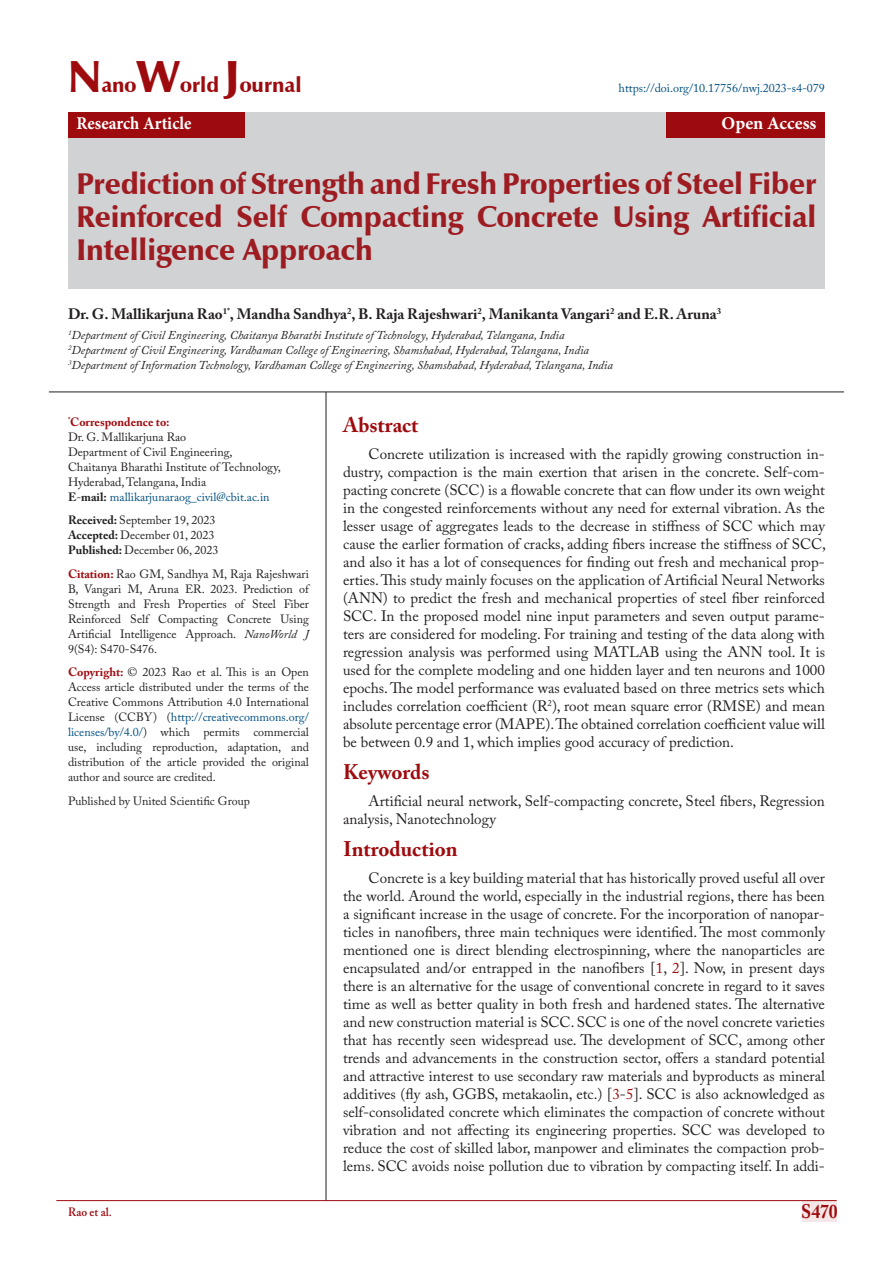
<style>
.page{position:relative;width:893px;height:1263px;background:#fff}
.page>*{position:absolute;margin:0;border:0;box-sizing:border-box;transform-origin:0 0}
.t1{font:900 30px/33px "Zapf Humanist 601 BT";letter-spacing:-.005em;color:#9d1c21;text-align:justify}
.HEADING-NEW-01{font:700 21px "Adobe Caslon Pro";color:#9e0b0f}
.t2{font:900 21px "Zapf Humanist 601 BT";color:#9e0b0f}
.t3{font:700 19.5px "Adobe Caslon Pro";color:#9e0b0f;scale:.9 1}
.t4{font:700 18px "Minion Pro";color:#fff;scale:.93 1}
.t5{font:700 18px "Minion Pro";color:#fff}
.PARA-NEW{font:15px/18px "Adobe Caslon Pro";color:#231f20;text-align:justify}
.t6{font:700 15px "Adobe Caslon Pro";color:#231f20}
.t7{font:12px/15px "Adobe Caslon Pro";color:#231f20;text-align:justify}
.t8{font:italic 12px "Adobe Caslon Pro";color:#231f20}
.t9{font:12px "Adobe Caslon Pro";color:#005082}
.t10{font:700 12px "Adobe Caslon Pro";color:#9e0b0f}
.t11{font:600 12px "Adobe Caslon Pro";color:#9e0b0f;scale:.95 1}
.s1{font-size:45px}
.s2{font-weight:700;color:#231f20}
.s3{color:#231f20}
.s4{font-weight:700}
.s5{font-weight:700;color:#9e0b0f}
.s6{font-style:italic}
.s7{color:#005082}
.s8{color:#9e0b0f}
</style>
<div class="page">
<div style="left:802px;top:1200px;width:35px;height:21px;background:#f5e7e7"></div>
<hr style="left:56px;top:1200px;width:781px;height:1px;background:#9e0b0f">
<div style="left:68px;top:112px;width:757px;height:177px;background:#d1d2d4"></div>
<div style="left:68px;top:112px;width:177px;height:26px;background:#9e0b0f"></div>
<div style="left:666px;top:112px;width:159px;height:26px;background:#9e0b0f"></div>
<hr style="left:326px;top:392px;width:1px;height:808px;background:#231f20">
<hr style="left:49px;top:392px;width:795px;height:1px;background:#231f20">
<p class="t2" style="left:68px;top:72px;width:235px"><span class="s1">N</span>ano<span class="s1">W</span>orld <span class="s1">J</span>ournal</p>
<p class="t4" style="left:77px;top:111px;width:125px">Research Article</p>
<p class="t5" style="left:721px;top:111px;width:96px">Open Access</p>
<p class="t9" style="left:619px;top:81px;width:208px">https://doi.org/10.17756/nwj.2023-s4-079</p>
<p class="t1" style="left:77px;top:167px;width:741px">Prediction of Strength and Fresh Properties of Steel Fiber Reinforced Self Compacting Concrete Using Artificial Intelligence Approach</p>
<p class="t6" style="left:68px;top:305px;width:655px">Dr. G. Mallikarjuna Rao<sup>1*</sup>, Mandha Sandhya<sup>2</sup>, B. Raja Rajeshwari<sup>2</sup>, Manikanta Vangari<sup>2</sup> and E.R. Aruna<sup>3</sup></p>
<p class="t8" style="left:68px;top:328px;width:498px"><sup>1</sup>Department of Civil Engineering, Chaitanya Bharathi Institute of Technology, Hyderabad, Telangana, India</p>
<p class="t8" style="left:68px;top:343px;width:522px"><sup>2</sup>Department of Civil Engineering, Vardhaman College of Engineering, Shamshabad, Hyderabad, Telangana, India</p>
<p class="t8" style="left:68px;top:358px;width:546px"><sup>3</sup>Department of Information Technology, Vardhaman College of Engineering, Shamshabad, Hyderabad, Telangana, India</p>
<p class="t10" style="left:68px;top:415px;width:103px"><sup>*</sup>Correspondence to:</p>
<p class="t7" style="left:68px;top:429px;width:120px">Dr. G. Mallikarjuna Rao</p>
<p class="t7" style="left:68px;top:444px;width:166px">Department of Civil Engineering,</p>
<p class="t7" style="left:68px;top:459px;width:214px">Chaitanya Bharathi Institute of Technology,</p>
<p class="t7" style="left:68px;top:474px;width:140px">Hyderabad, Telangana, India</p>
<p class="t9" style="left:68px;top:490px;width:203px"><span class="s2">E</span><span class="s3">-</span><span class="s2">mail:</span> mallikarjunaraog_civil@cbit.ac.in</p>
<p class="t7" style="left:68px;top:513px;width:152px;text-align:left"><span class="s4">Received:</span> September 19, 2023<br><span class="s4">Accepted:</span> December 01, 2023<br><span class="s4">Published:</span> December 06, 2023</p>
<p class="t7" style="left:68px;top:566px;width:242px"><span class="s5">Citation:</span> Rao GM, Sandhya M, Raja Rajeshwari B, Vangari M, Aruna ER. 2023. Prediction of Strength and Fresh Properties of Steel Fiber Reinforced Self Compacting Concrete Using Artificial Intelligence Approach. <span class="s6">NanoWorld J </span>9(S4): S470-S476.</p>
<p class="t7" style="left:68px;top:665px;width:242px"><span class="s5">Copyright:</span> © 2023 Rao et al. This is an Open Access article distributed under the terms of the Creative Commons Attribution 4.0 International License (CCBY) (<span class="s7">http://creativecommons.org/ licenses/by/4.0/</span>) which permits commercial use, including reproduction, adaptation, and distribution of the article provided the original author and source are credited.</p>
<p class="t7" style="left:68px;top:793px;width:183px">Published by United Scientific Group</p>
<p class="HEADING-NEW-01" style="left:343px;top:413px;width:77px">Abstract</p>
<p class="PARA-NEW" style="left:343px;top:445px;width:484px;text-indent:26px">Concrete utilization is increased with the rapidly growing construction in&shy;dustry, compaction is the main exertion that arisen in the concrete. Self-com&shy;pacting concrete (SCC) is a flowable concrete that can flow under its own weight in the congested reinforcements without any need for external vibration. As the lesser usage of aggregates leads to the decrease in stiffness of SCC which may cause the earlier formation of cracks, adding fibers increase the stiffness of SCC, and also it has a lot of consequences for finding out fresh and mechanical prop&shy;erties. This study mainly focuses on the application of Artificial Neural Networks (ANN) to predict the fresh and mechanical properties of steel fiber reinforced SCC. In the proposed model nine input parameters and seven output parame&shy;ters are considered for modeling. For training and testing of the data along with regression analysis was performed using MATLAB using the ANN tool. It is used for the complete modeling and one hidden layer and ten neurons and 1000 epochs. The model performance was evaluated based on three metrics sets which includes correlation coefficient (R<sup>2</sup>), root mean square error (RMSE) and mean absolute percentage error (MAPE). The obtained correlation coefficient value will be between 0.9 and 1, which implies good accuracy of prediction.</p>
<p class="HEADING-NEW-01" style="left:343px;top:760px;width:88px">Keywords</p>
<p class="PARA-NEW" style="left:343px;top:792px;width:483px;text-indent:26px">Artificial neural network, Self-compacting concrete, Steel fibers, Regression analysis, Nanotechnology</p>
<p class="HEADING-NEW-01" style="left:343px;top:837px;width:116px">Introduction</p>
<p class="PARA-NEW" style="left:343px;top:869px;width:483px;text-indent:26px">Concrete is a key building material that has historically proved useful all over the world. Around the world, especially in the industrial regions, there has been a significant increase in the usage of concrete. For the incorporation of nanopar&shy;ticles in nanofibers, three main techniques were identified. The most commonly mentioned one is direct blending electrospinning, where the nanoparticles are encapsulated and/or entrapped in the nanofibers [<span class="s8">1</span>, <span class="s8">2</span>]. Now, in present days there is an alternative for the usage of conventional concrete in regard to it saves time as well as better quality in both fresh and hardened states. The alternative and new construction material is SCC. SCC is one of the novel concrete varieties that has recently seen widespread use. The development of SCC, among other trends and advancements in the construction sector, offers a standard potential and attractive interest to use secondary raw materials and byproducts as mineral additives (fly ash, GGBS, metakaolin, etc.) [<span class="s8">3</span>-<span class="s8">5</span>]. SCC is also acknowledged as self-consolidated concrete which eliminates the compaction of concrete without vibration and not affecting its engineering properties. SCC was developed to reduce the cost of skilled labor, manpower and eliminates the compaction prob&shy;lems. SCC avoids noise pollution due to vibration by compacting itself. In addi-</p>
<p class="t11" style="left:68px;top:1204px;width:48px">Rao et al.</p>
<h3 class="t3" style="left:801px;top:1200px;width:42px">S470</h3>
</div>
